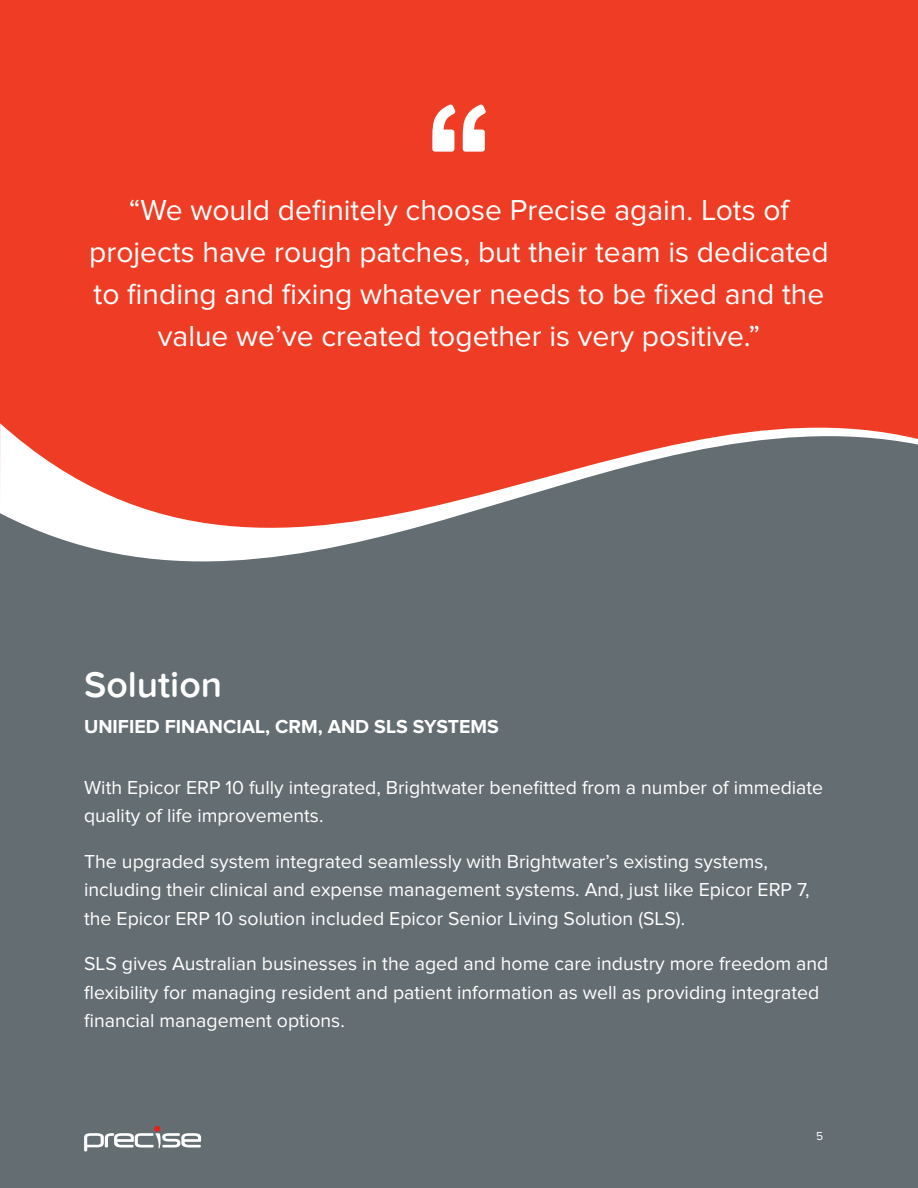
<style>
.page{position:relative;width:918px;height:1188px;background:#fff}
.page>*{position:absolute;margin:0;border:0;box-sizing:border-box;transform-origin:0 0}
.t1{font:600 37.5px "Proxima Nova Soft";color:#fff}
.t2{font:30px/42px "Proxima Nova";color:#fff;text-align:center}
.t3{font:19.5px/28.5px "Proxima Nova";color:#fff}
.t4{font:700 19.5px "Proxima Nova";color:#fff}
.t5{font:12px "Proxima Nova";color:#fff}
</style>
<div class="page">
<div style="left:0;top:394px;width:918px;height:794px;background:#646d71"></div>
<div style="left:0;top:0;width:918px;height:365px;background:#ee3d24"></div>
<svg style="left:432px;top:104px;width:24px;height:48px"></svg>
<svg style="left:463px;top:104px;width:23px;height:48px"></svg>
<svg style="left:0;top:365px;width:918px;height:197px;fill:#ee3d24"></svg>
<svg style="left:84px;top:1126px;width:117px;height:25px"></svg>
<h2 class="t2" style="left:89px;top:189px;width:741px">“We would definitely choose Precise again. Lots of projects have rough patches, but their team is dedicated to finding and fixing whatever needs to be fixed and the value we’ve created together is very positive.”</h2>
<h1 class="t1" style="left:84px;top:663px;width:140px">Solution</h1>
<p class="t4" style="left:84px;top:718px;width:416px">UNIFIED FINANCIAL, CRM, AND SLS SYSTEMS</p>
<p class="t3" style="left:84px;top:773px;width:741px">With Epicor ERP 10 fully integrated, Brightwater benefitted from a number of immediate quality of life improvements.</p>
<p class="t3" style="left:84px;top:847px;width:727px">The upgraded system integrated seamlessly with Brightwater’s existing systems, including their clinical and expense management systems. And, just like Epicor ERP 7, the Epicor ERP 10 solution included Epicor Senior Living Solution (SLS).</p>
<p class="t3" style="left:84px;top:950px;width:746px">SLS gives Australian businesses in the aged and home care industry more freedom and flexibility for managing resident and patient information as well as providing integrated financial management options.</p>
<p class="t5" style="left:816px;top:1129px;width:9px">5</p>
</div>
